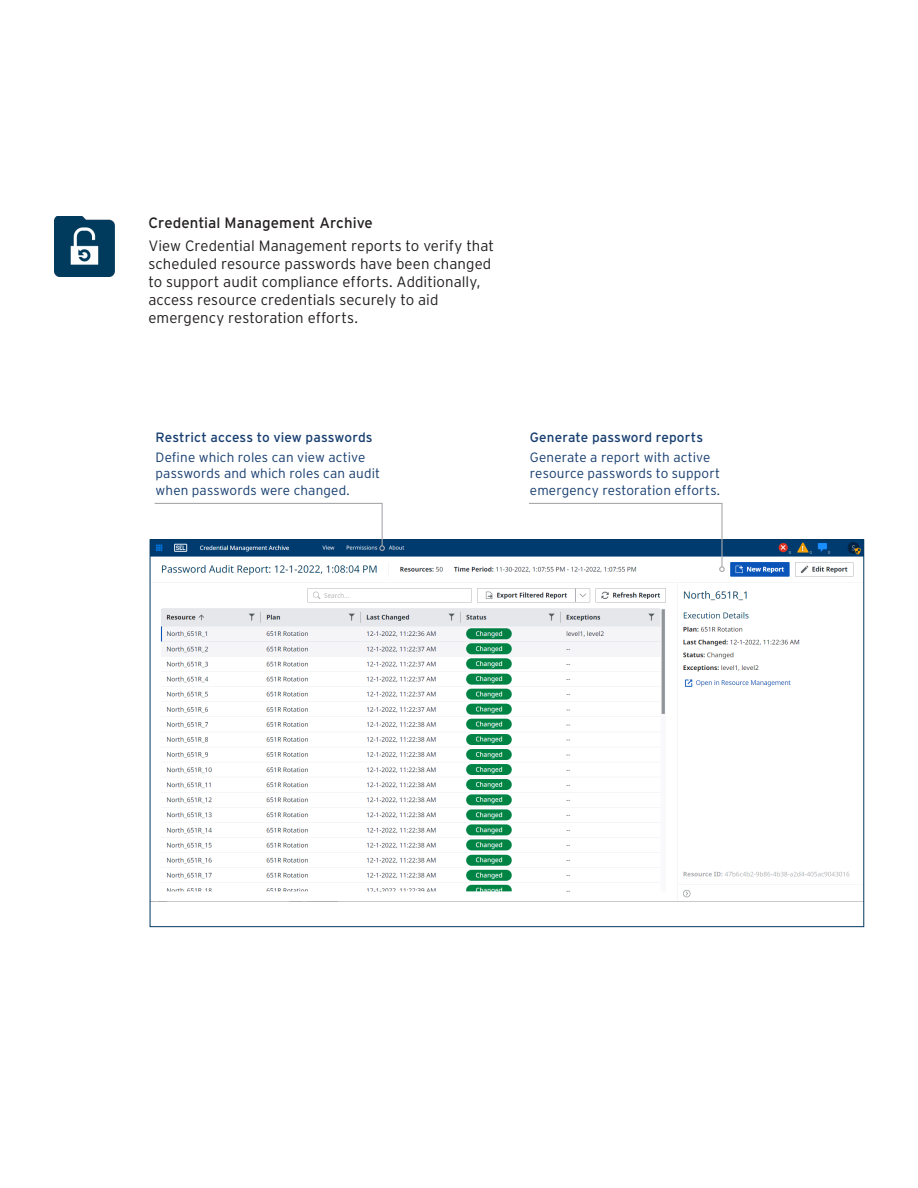
<style>
.page{position:relative;width:918px;height:1188px;background:#fff}
.page>*{position:absolute;margin:0;border:0;box-sizing:border-box;transform-origin:0 0}
.Body_Copy___p{font:300 15px/18px "Interstate Poly";letter-spacing:.005em;color:#231f20}
.Body_Sub___h3{font:15px "Interstate Poly";letter-spacing:.005em;color:#231f20}
.Captions_Callouts{font:300 13.5px/16.2px "Interstate Poly";letter-spacing:.01em;color:#163d6f}
.Captions_Callouts-2{font:13.5px "Interstate Poly";letter-spacing:.01em;color:#163d6f}
</style>
<div class="page">
<img style="left:54px;top:216px;width:60px;height:60px">
<img style="left:152px;top:542px;width:710px;height:356px">
<svg style="left:153px;top:502px;width:232px;height:49px"></svg>
<svg style="left:528px;top:502px;width:197px;height:70px"></svg>
<p class="Body_Sub___h3" style="left:148px;top:212px;width:226px">Credential Management Archive</p>
<p class="Body_Copy___p" style="left:148px;top:235px;width:347px">View Credential Management reports to verify that scheduled resource passwords have been changed to support audit compliance efforts. Additionally, access resource credentials securely to aid emergency restoration efforts.</p>
<p class="Captions_Callouts-2" style="left:156px;top:427px;width:219px">Restrict access to view passwords</p>
<p class="Captions_Callouts" style="left:156px;top:449px;width:226px">Define which roles can view active passwords and which roles can audit when passwords were changed.</p>
<p class="Captions_Callouts-2" style="left:530px;top:427px;width:175px">Generate password reports</p>
<p class="Captions_Callouts" style="left:530px;top:449px;width:192px">Generate a report with active resource passwords to support emergency restoration efforts.</p>
</div>
